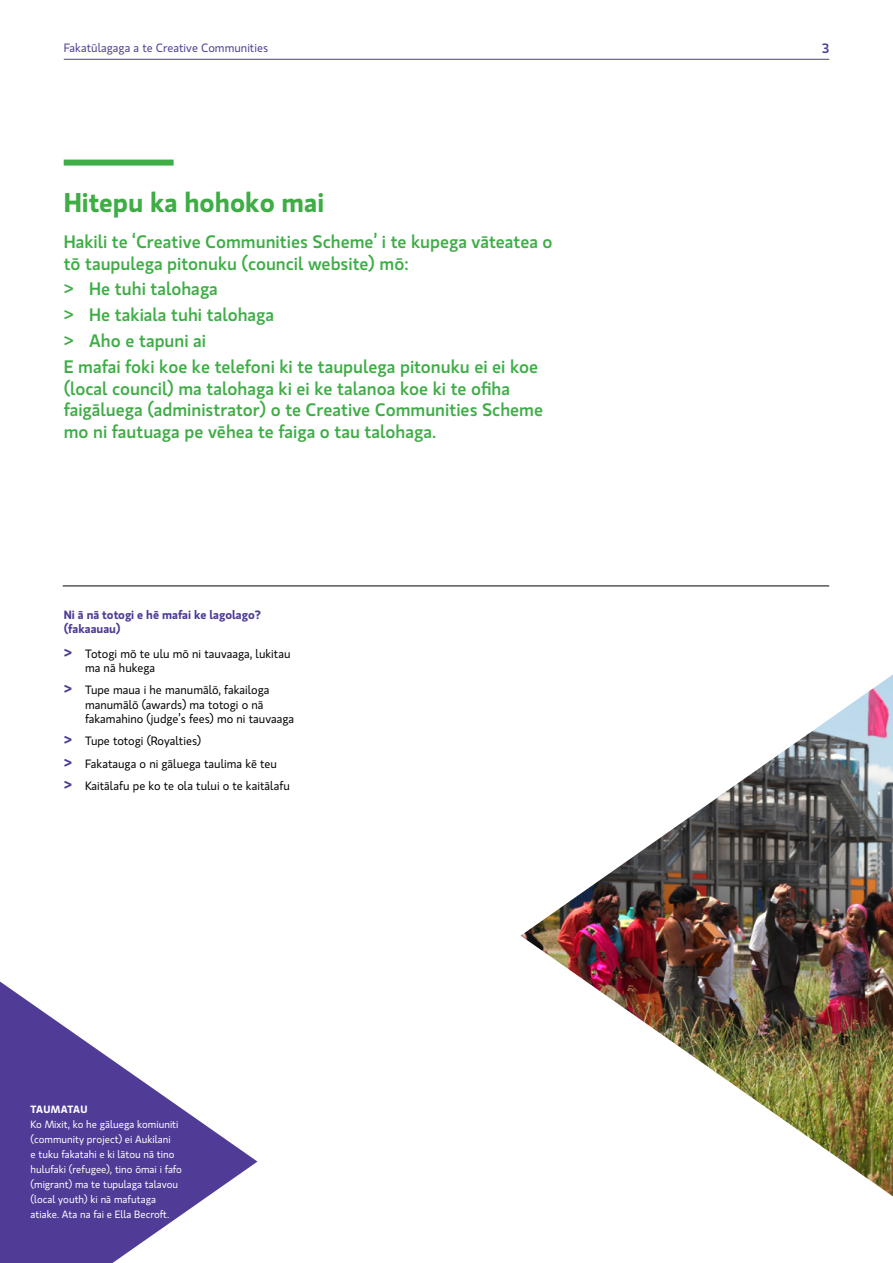
<style>
.page{position:relative;width:893px;height:1263px;background:#fff}
.page>*{position:absolute;margin:0;border:0;box-sizing:border-box;transform-origin:0 0}
.t1{font:600 27px "Gloriola";color:#3fad46}
.t2{font:500 18px/21.6px "Gloriola";color:#3fad46}
.t3{font:500 13.5px "Gloriola";color:#503c97}
.t4{font:12px/14.4px "Gloriola";color:#000}
.t5{font:600 12px/14.4px "Gloriola";color:#503c97}
.t6{font:12px "Gloriola";color:#503c97}
.t7{font:10.5px/15px "Gloriola";color:#fff}
.t8{font:600 10.5px "Gloriola";letter-spacing:.03em;color:#fff}
.s1{font-weight:600;font-size:15px;color:#503c97}
</style>
<div class="page">
<hr style="left:64px;top:59px;width:765px;height:1px;background:#503c97">
<hr style="left:63px;top:585px;width:766px;height:1px;background:#000">
<svg style="left:0;top:981px;width:257px;height:282px;fill:#503c97"></svg>
<div style="left:64px;top:160px;width:110px;height:6px;background:#3fad46"></div>
<img style="left:521px;top:674px;width:372px;height:522px">
<p class="t6" style="left:64px;top:41px;width:206px">Fakatūlagaga a te Creative Communities</p>
<p class="t3" style="left:822px;top:40px;width:9px">3</p>
<h1 class="t1" style="left:64px;top:186px;width:262px">Hitepu ka hohoko mai</h1>
<p class="t2" style="left:64px;top:231px;width:490px">Hakili te ‘Creative Communities Scheme’ i te kupega vāteatea o tō taupulega pitonuku (council website) mō:</p>
<p class="t2" style="left:64px;top:277px;width:476px;line-height:25.8px">&gt; He tuhi talohaga<br>&gt; He takiala tuhi talohaga<br>&gt; Aho e tapuni ai<br>E mafai foki koe ke telefoni ki te taupulega pitonuku ei ei koe</p>
<p class="t2" style="left:64px;top:378px;width:481px">(local council) ma talohaga ki ei ke talanoa koe ki te ofiha faigāluega (administrator) o te Creative Communities Scheme mo ni fautuaga pe vēhea te faiga o tau talohaga.</p>
<p class="t5" style="left:64px;top:608px;width:199px">Ni ā nā totogi e hē mafai ke lagolago? (fakaauau)</p>
<p class="t4" style="left:85px;top:647px;width:207px;text-indent:-21px"><span class="s1">&gt;</span> Totogi mō te ulu mō ni tauvaaga, lukitau ma nā hukega</p>
<p class="t4" style="left:85px;top:683px;width:211px;text-indent:-21px"><span class="s1">&gt;</span> Tupe maua i he manumālō, fakailoga manumālō (awards) ma totogi o nā fakamahino (judge’s fees) mo ni tauvaaga</p>
<p class="t4" style="left:64px;top:730px;width:228px;line-height:22.2px"><span class="s1">&gt;</span> Tupe totogi (Royalties)<br><span class="s1">&gt;</span> Fakatauga o ni gāluega taulima kē teu<br><span class="s1">&gt;</span> Kaitālafu pe ko te ola tului o te kaitālafu</p>
<p class="t8" style="left:31px;top:1103px;width:58px">TAUMATAU</p>
<p class="t7" style="left:31px;top:1117px;width:153px">Ko Mixit, ko he gāluega komiuniti (community project) ei Aukilani<br>e tuku fakatahi e ki lātou nā tino hulufaki (refugee), tino ōmai i fafo (migrant) ma te tupulaga talavou (local youth) ki nā mafutaga atiake. Ata na fai e Ella Becroft.</p>
</div>
